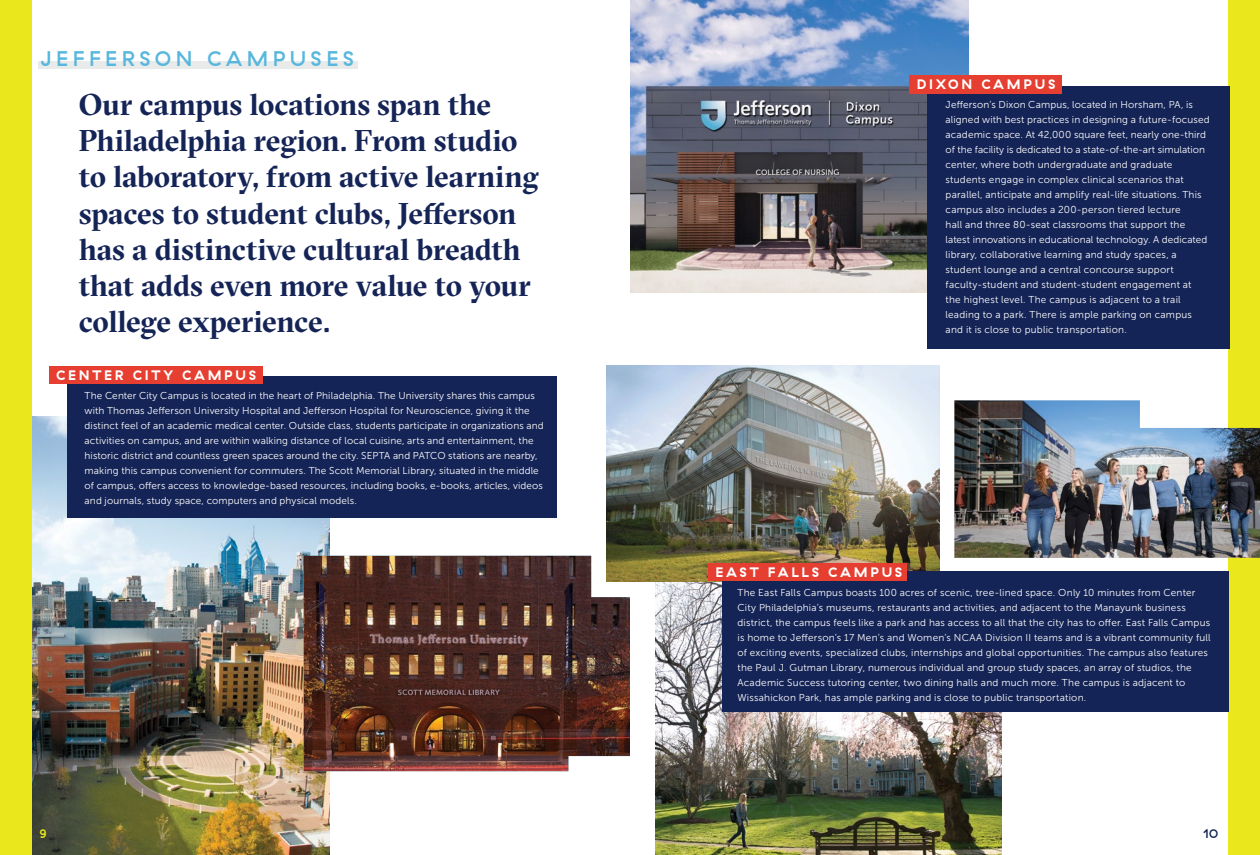
<style>
.page{position:relative;width:1260px;height:855px;background:#fff}
.page>*{position:absolute;margin:0;border:0;box-sizing:border-box;transform-origin:0 0}
.t1{font:700 30px/36.2px "GT Sectra Fine";letter-spacing:-.01em;color:#152456}
.t2{font:500 21.25px "GT Haptik";letter-spacing:.205em;color:#58b7dd}
.t3{font:700 13.75px "GT Haptik";letter-spacing:.2em;color:#fff}
.t4{font:500 12.5px "GT Haptik";color:#152456}
.t5{font:500 12.5px "GT Haptik";color:#ebe71d}
.t6{font:10px/15px "Museo Sans 300";letter-spacing:.015em;color:#fff}
</style>
<div class="page">
<div style="left:38px;top:62px;width:319px;height:7px;background:#e9eaea"></div>
<div style="left:1228px;top:0;width:32px;height:855px;background:#ebe71d"></div>
<div style="left:0;top:0;width:32px;height:855px;background:#ebe71d"></div>
<img style="left:655px;top:581px;width:346px;height:274px">
<img style="left:606px;top:366px;width:333px;height:215px">
<img style="left:630px;top:0;width:339px;height:292px">
<img style="left:32px;top:416px;width:298px;height:439px">
<div style="left:68px;top:376px;width:489px;height:142px;background:#152456"></div>
<div style="left:49px;top:366px;width:214px;height:18px;background:#e63e30"></div>
<img style="left:304px;top:556px;width:326px;height:215px">
<img style="left:954px;top:400px;width:306px;height:158px">
<div style="left:722px;top:572px;width:507px;height:140px;background:#152456"></div>
<div style="left:709px;top:564px;width:198px;height:17px;background:#e63e30"></div>
<div style="left:927px;top:86px;width:302px;height:263px;background:#152456"></div>
<div style="left:910px;top:76px;width:152px;height:18px;background:#e63e30"></div>
<h2 class="t2" style="left:41px;top:47px;width:315px">JEFFERSON CAMPUSES</h2>
<h1 class="t1" style="left:79px;top:86px;width:462px">Our campus locations span the<br>Philadelphia region. From studio to laboratory, from active learning spaces to student clubs, Jefferson has a distinctive cultural breadth that adds even more value to your college experience.</h1>
<h3 class="t3" style="left:56px;top:366px;width:202px">CENTER CITY CAMPUS</h3>
<p class="t6" style="left:85px;top:388px;width:461px">The Center City Campus is located in the heart of Philadelphia. The University shares this campus with Thomas Jefferson University Hospital and Jefferson Hospital for Neuroscience, giving it the distinct feel of an academic medical center. Outside class, students participate in organizations and activities on campus, and are within walking distance of local cuisine, arts and entertainment, the historic district and countless green spaces around the city. SEPTA and PATCO stations are nearby, making this campus convenient for commuters. The Scott Memorial Library, situated in the middle of campus, offers access to knowledge-based resources, including books, e-books, articles, videos and journals, study space, computers and physical models.</p>
<p class="t5" style="left:40px;top:826px;width:9px">9</p>
<h3 class="t3" style="left:917px;top:76px;width:140px">DIXON CAMPUS</h3>
<p class="t6" style="left:946px;top:97px;width:266px">Jefferson’s Dixon Campus, located in Horsham, PA, is aligned with best practices in designing a future-focused academic space. At 42,000 square feet, nearly one-third of the facility is dedicated to a state-of-the-art simulation center, where both undergraduate and graduate students engage in complex clinical scenarios that parallel, anticipate and amplify real-life situations. This campus also includes a 200-person tiered lecture<br>hall and three 80-seat classrooms that support the latest innovations in educational technology. A dedicated library, collaborative learning and study spaces, a student lounge and a central concourse support faculty-student and student-student engagement at<br>the highest level. The campus is adjacent to a trail leading to a park. There is ample parking on campus and it is close to public transportation.</p>
<h3 class="t3" style="left:716px;top:564px;width:188px">EAST FALLS CAMPUS</h3>
<p class="t6" style="left:738px;top:585px;width:475px">The East Falls Campus boasts 100 acres of scenic, tree-lined space. Only 10 minutes from Center City Philadelphia’s museums, restaurants and activities, and adjacent to the Manayunk business district, the campus feels like a park and has access to all that the city has to offer. East Falls Campus is home to Jefferson’s 17 Men’s and Women’s NCAA Division II teams and is a vibrant community full of exciting events, specialized clubs, internships and global opportunities. The campus also features the Paul J. Gutman Library, numerous individual and group study spaces, an array of studios, the Academic Success tutoring center, two dining halls and much more. The campus is adjacent to Wissahickon Park, has ample parking and is close to public transportation.</p>
<p class="t4" style="left:1203px;top:826px;width:17px">10</p>
</div>
